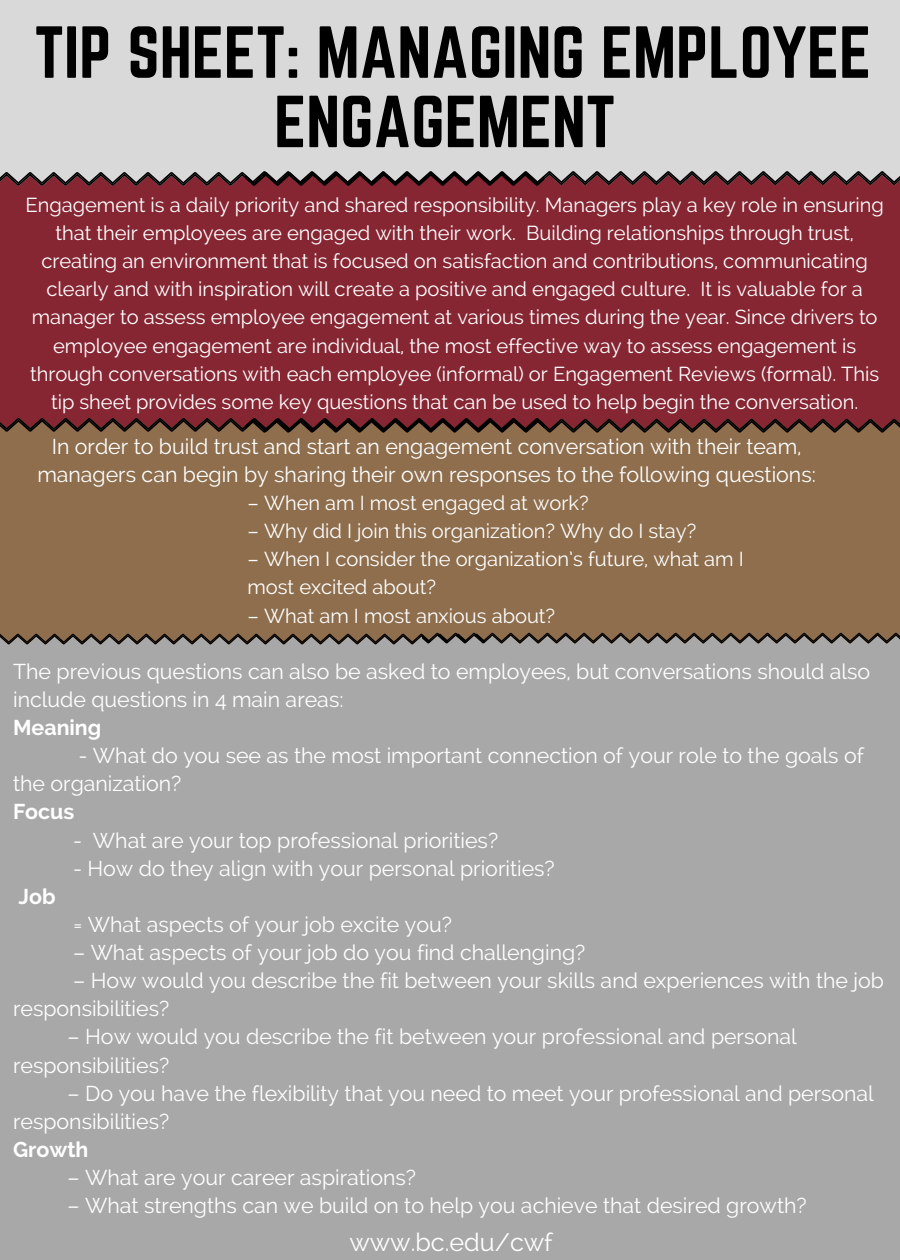
<style>
.page{position:relative;width:900px;height:1260px;background:#d9d9d9}
.page>*{position:absolute;margin:0;border:0;box-sizing:border-box;transform-origin:0 0}
.t1{font:64.25px/69.5px "Norwester";color:#000;text-align:center}
.t2{font:25.25px "Raleway";color:#fff}
.t3{font:21.25px/28px "Raleway";color:#fff}
.t4{font:700 21.25px "Raleway";color:#fff}
.t5{font:20px/28px "Raleway";color:#fff;text-align:center}
</style>
<div class="page">
<div style="left:0;top:379px;width:900px;height:375px;background:#8e6e4d"></div>
<div style="left:246px;top:221px;width:654px;height:161px;background:#862633"></div>
<div style="left:0;top:672px;width:491px;height:564px;background:#a8a8a8"></div>
<svg style="left:0;top:382px;width:900px;height:51px;background:#7a2a31"></svg>
<svg style="left:0;top:171px;width:900px;height:51px;background:#82353f"></svg>
<div style="left:0;top:222px;width:544px;height:160px;background:#862633"></div>
<div style="left:0;top:1236px;width:900px;height:24px;background:#a8a8a8"></div>
<svg style="left:0;top:633px;width:900px;height:39px;background:#97938f"></svg>
<div style="left:423px;top:671px;width:477px;height:566px;background:#a8a8a8"></div>
<h1 class="t1" style="left:34px;top:20px;width:838px">TIP SHEET: MANAGING EMPLOYEE<br>ENGAGEMENT</h1>
<p class="t5" style="left:26px;top:191px;width:860px">Engagement is a daily priority and shared responsibility. Managers play a key role in ensuring that their employees are engaged with their work. Building relationships through trust, creating an environment that is focused on satisfaction and contributions, communicating clearly and with inspiration will create a positive and engaged culture. It is valuable for a manager to assess employee engagement at various times during the year. Since drivers to employee engagement are individual, the most effective way to assess engagement is through conversations with each employee (informal) or Engagement Reviews (formal). This tip sheet provides some key questions that can be used to help begin the conversation.</p>
<p class="t3" style="left:37px;top:432px;width:780px;text-align:center">In order to build trust and start an engagement conversation with their team, managers can begin by sharing their own responses to the following questions:</p>
<p class="t5" style="left:248px;top:489px;width:343px">– When am I most engaged at work?</p>
<p class="t5" style="left:248px;top:517px;width:450px">– Why did I join this organization? Why do I stay?</p>
<p class="t5" style="left:248px;top:545px;width:498px;text-align:left">– When I consider the organization’s future, what am I most excited about?</p>
<p class="t5" style="left:248px;top:601px;width:309px">– What am I most anxious about?</p>
<p class="t3" style="left:13px;top:657px;width:859px">The previous questions can also be asked to employees, but conversations should also include questions in 4 main areas:</p>
<p class="t4" style="left:13px;top:715px;width:90px">Meaning</p>
<p class="t3" style="left:13px;top:742px;width:852px;text-indent:65px">- What do you see as the most important connection of your role to the goals of the organization?</p>
<p class="t4" style="left:13px;top:799px;width:63px">Focus</p>
<p class="t3" style="left:73px;top:826px;width:427px">- What are your top professional priorities?</p>
<p class="t3" style="left:73px;top:854px;width:483px">- How do they align with your personal priorities?</p>
<p class="t4" style="left:19px;top:884px;width:38px">Job</p>
<p class="t3" style="left:73px;top:910px;width:381px">= What aspects of your job excite you?</p>
<p class="t3" style="left:73px;top:938px;width:514px">– What aspects of your job do you find challenging?</p>
<p class="t3" style="left:13px;top:967px;width:872px;text-indent:60px">– How would you describe the fit between your skills and experiences with the job responsibilities?</p>
<p class="t3" style="left:13px;top:1023px;width:785px;text-indent:54px">– How would you describe the fit between your professional and personal responsibilities?</p>
<p class="t3" style="left:13px;top:1079px;width:862px;text-indent:54px">– Do you have the flexibility that you need to meet your professional and personal responsibilities?</p>
<p class="t4" style="left:13px;top:1137px;width:77px">Growth</p>
<p class="t3" style="left:68px;top:1163px;width:350px">– What are your career aspirations?</p>
<p class="t3" style="left:68px;top:1192px;width:741px">– What strengths can we build on to help you achieve that desired growth?</p>
<p class="t2" style="left:349px;top:1227px;width:205px">www.bc.edu/cwf</p>
</div>
